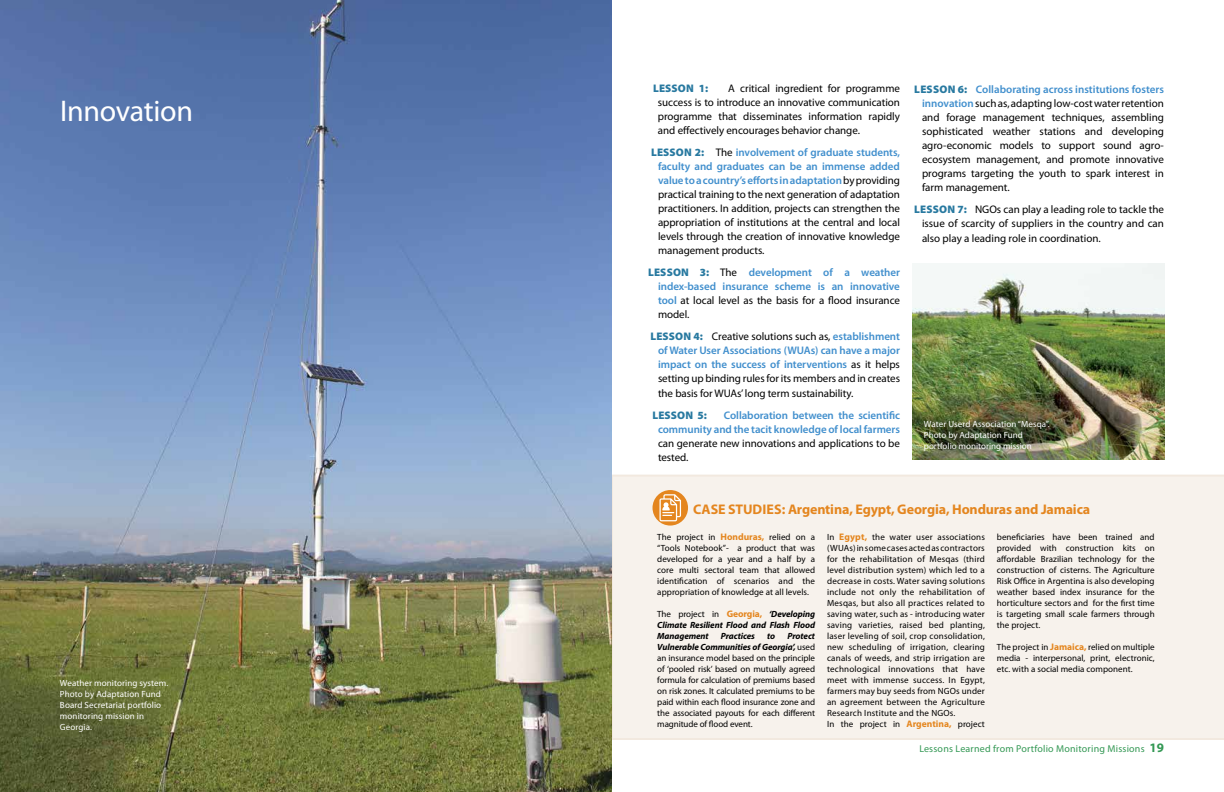
<style>
.page{position:relative;width:1224px;height:792px;background:#fff}
.page>*{position:absolute;margin:0;border:0;box-sizing:border-box;transform-origin:0 0}
.t1{font:30px "Myriad Pro";letter-spacing:-.01em;color:#fff}
.t2{font:700 14px "Myriad Pro";letter-spacing:-.01em;color:#e4861f}
.t3{font:11px/14px "Myriad Pro";letter-spacing:-.005em;color:#000;text-align:justify}
.t4{font:600 11px/14px "Myriad Pro";letter-spacing:-.005em;color:#418fcd;text-align:justify}
.t5{font:900 11px "Myriad Pro";letter-spacing:.015em;color:#2879a0}
.t6{font:10px "Myriad Pro";letter-spacing:.02em;color:#339854}
.t7{font:9px/11px "Myriad Pro";letter-spacing:.02em;color:#000;text-align:justify}
.t8{font:9px/11px "Myriad Pro";letter-spacing:.01em;color:#fff}
.t9{font:italic 700 9px/11px "Myriad Pro";letter-spacing:-.01em;color:#000;text-align:justify}
.s1{font-weight:900;color:#2879a0}
.s2{font-weight:600;color:#418fcd}
.s3{font-weight:400;color:#000}
.s4{font-weight:700;font-size:9.5px;color:#e4861f}
.s5{font-weight:400;font-style:normal}
.s6{font-style:normal;font-size:9.5px;color:#e4861f}
.s7{font-weight:700;font-style:italic}
.s8{font-weight:700;font-size:13px}
</style>
<div class="page">
<div style="left:612px;top:475px;width:612px;height:265px;background:#f7f2ec"></div>
<img style="left:0;top:0;width:612px;height:792px">
<img style="left:912px;top:263px;width:252px;height:197px">
<div style="left:653px;top:490px;width:35px;height:36px;background:#e4861f;border-radius:50%"></div>
<svg style="left:659px;top:494px;width:22px;height:27px"></svg>
<h1 class="t1" style="left:60px;top:92px;width:135px">Innovation</h1>
<p class="t8" style="left:60px;top:678px;width:110px">Weather monitoring system.<br>Photo by Adaptation Fund<br>Board Secretariat portfolio monitoring mission in<br>Georgia.</p>
<p class="t3" style="left:658px;top:82px;width:243px;text-indent:70px">A critical ingredient for programme success is to introduce an innovative communication programme that disseminates information rapidly and effectively encourages behavior change.</p>
<p class="t3" style="left:658px;top:146px;width:244px;text-indent:-7px"><span class="s1">LESSON 2:</span> The <span class="s2">involvement of graduate students, faculty and graduates can be an immense added value to a country’s efforts in adaptation</span> by providing practical training to the next generation of adaptation practitioners. In addition, projects can strengthen the appropriation of institutions at the central and local levels through the creation of innovative knowledge management products.</p>
<p class="t4" style="left:658px;top:266px;width:244px;text-indent:-10px"><span class="s1">LESSON 3:</span> <span class="s3">The</span> development of a weather index-based insurance scheme is an innovative tool <span class="s3">at local level as the basis for a flood insurance model.</span></p>
<p class="t3" style="left:658px;top:330px;width:244px;text-indent:-8px"><span class="s1">LESSON 4:</span> Creative solutions such as, <span class="s2">establishment of Water User Associations (WUAs) can have a major impact on the success of interventions</span> as it helps setting up binding rules for its members and in creates the basis for WUAs’ long term sustainability.</p>
<p class="t5" style="left:652px;top:407px;width:56px">LESSON 5:</p>
<p class="t5" style="left:653px;top:81px;width:57px">LESSON 1:</p>
<p class="t4" style="left:658px;top:408px;width:244px;text-align:right">Collaboration between the scientific<br>community and the tacit knowledge of local farmers</p>
<p class="t3" style="left:658px;top:436px;width:244px">can generate new innovations and applications to be tested.</p>
<p class="t3" style="left:922px;top:82px;width:244px;text-indent:-8px"><span class="s1">LESSON 6:</span> <span class="s2">Collaborating across institutions fosters innovation</span> such as, adapting low-cost water retention and forage management techniques, assembling sophisticated weather stations and developing agro-economic models to support sound agro&shy;ecosystem management, and promote innovative programs targeting the youth to spark interest in farm management.</p>
<p class="t3" style="left:914px;top:202px;width:251px;text-align:right"><span class="s1">LESSON 7:</span> NGOs can play a leading role to tackle the issue of scarcity of suppliers in the country and can</p>
<p class="t3" style="left:922px;top:231px;width:180px">also play a leading role in coordination.</p>
<p class="t8" style="left:924px;top:418px;width:127px">Water Userd Association “Mesqa”.<br>Photo by Adaptation Fund portfolio monitoring mission</p>
<h2 class="t2" style="left:693px;top:500px;width:398px">CASE STUDIES: Argentina, Egypt, Georgia, Honduras and Jamaica</h2>
<p class="t7" style="left:657px;top:531px;width:159px">The project in <span class="s4">Honduras,</span> relied on a “Tools Notebook”- a product that was developed for a year and a half by a core multi sectoral team that allowed identification of scenarios and the appropriation of knowledge at all levels.</p>
<p class="t9" style="left:657px;top:608px;width:159px"><span class="s5">The project in</span> <span class="s6">Georgia,</span> ‘Developing Climate Resilient Flood and Flash Flood Management</p>
<p class="t9" style="left:721px;top:630px;width:36px">Practices</p>
<p class="t9" style="left:767px;top:630px;width:10px">to</p>
<p class="t7" style="left:657px;top:630px;width:159px;text-indent:130px"><span class="s7">Protect Vulnerable Communities of Georgia’,</span> used an insurance model based on the principle of ‘pooled risk’ based on mutually agreed formula for calculation of premiums based on risk zones. It calculated premiums to be paid within each flood insurance zone and the associated payouts for each different magnitude of flood event.</p>
<p class="t7" style="left:827px;top:531px;width:159px;text-align:left">In <span class="s4">Egypt,</span> the water user associations (WUAs) in some cases acted as contractors for the rehabilitation of Mesqas (third level distribution system) which led to a decrease in costs. Water saving solutions include not only the rehabilitation of Mesqas, but also all practices related to saving water, such as - introducing water saving varieties, raised bed planting, laser leveling of soil, crop consolidation, new scheduling of irrigation, clearing canals of weeds, and strip irrigation are technological innovations that have meet with immense success. In Egypt, farmers may buy seeds from NGOs under an agreement between the Agriculture Research Institute and the NGOs.<br>In the project in <span class="s4">Argentina,</span> project</p>
<p class="t7" style="left:997px;top:531px;width:159px">beneficiaries have been trained and provided with construction kits on affordable Brazilian technology for the construction of cisterns. The Agriculture Risk Office in Argentina is also developing weather based index insurance for the horticulture sectors and for the first time is targeting small scale farmers through the project.</p>
<p class="t7" style="left:997px;top:641px;width:159px">The project in <span class="s4">Jamaica,</span> relied on multiple media - interpersonal, print, electronic, etc. with a social media component.</p>
<p class="t6" style="left:919px;top:742px;width:246px">Lessons Learned from Portfolio Monitoring Missions <span class="s8">19</span></p>
</div>
